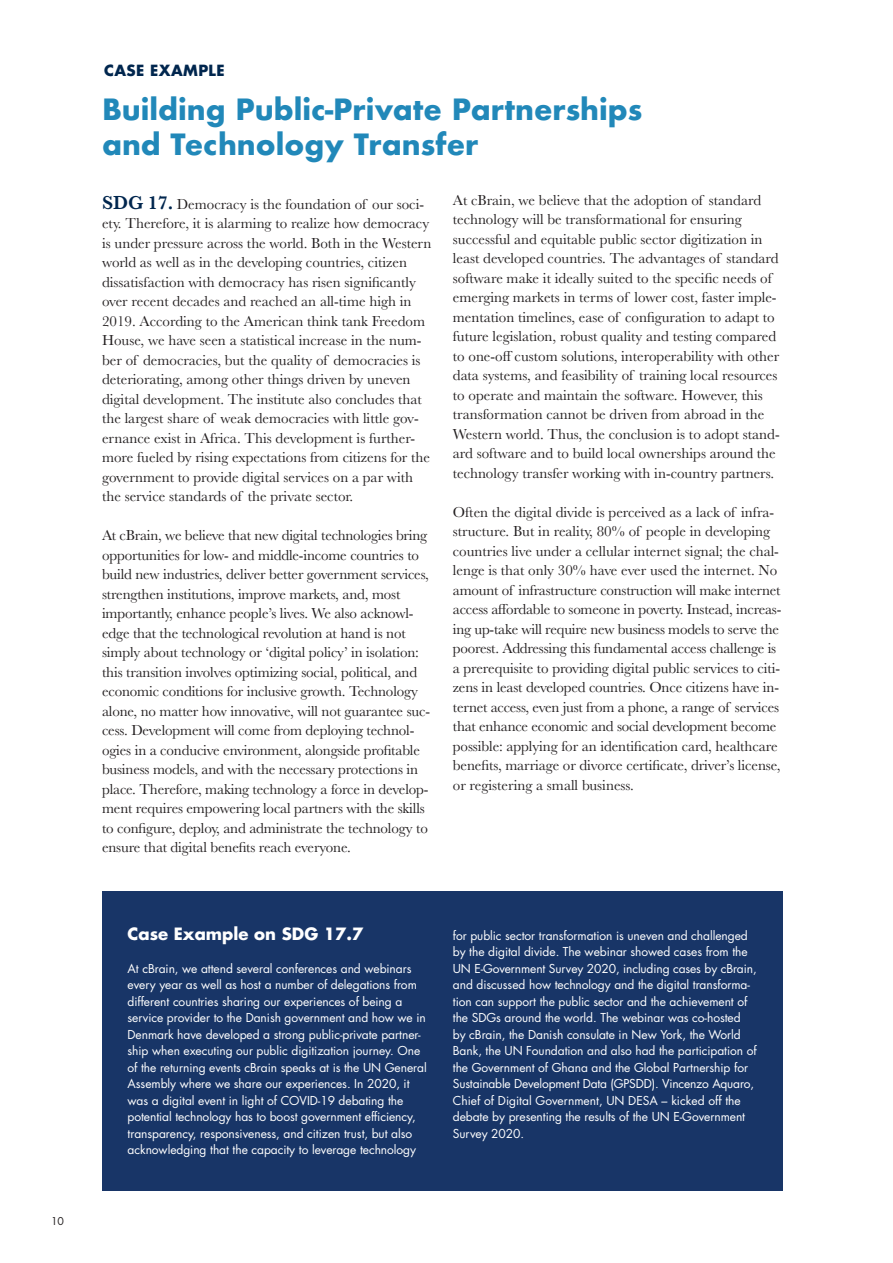
<style>
.page{position:relative;width:893px;height:1263px;background:#fff}
.page>*{position:absolute;margin:0;border:0;box-sizing:border-box;transform-origin:0 0}
.t1{font:700 28.5px/34.5px "Futura";color:#2188b9}
.t2{font:700 16.5px "Futura Std";color:#fff}
.t3{font:15px/19.5px "Baskerville";color:#231f20}
.t4{font:700 15px "Futura Std";letter-spacing:.025em;color:#00264e}
.t5{font:12px/16.5px "Futura Std";letter-spacing:-.005em;color:#fff}
.t6{font:10.5px "Futura Std";color:#231f20}
.s1{font-weight:600;font-size:19.5px;color:#00264e}
</style>
<div class="page">
<div style="left:102px;top:891px;width:680px;height:300px;background:#183567"></div>
<p class="t6" style="left:51px;top:1214px;width:14px">10</p>
<p class="t4" style="left:104px;top:61px;width:122px">CASE EXAMPLE</p>
<p class="t1" style="left:102px;top:92px;width:542px">Building Public-Private Partnerships and Technology Transfer</p>
<p class="t3" style="left:102px;top:194px;width:331px"><span class="s1">SDG 17.</span> Democracy is the foundation of our soci&shy;ety. Therefore, it is alarming to realize how democracy is under pressure across the world. Both in the Western world as well as in the developing countries, citizen dissatisfaction with democracy has risen significantly over recent decades and reached an all-time high in 2019. According to the American think tank Freedom House, we have seen a statistical increase in the num&shy;ber of democracies, but the quality of democracies is deteriorating, among other things driven by uneven digital development. The institute also concludes that the largest share of weak democracies with little gov&shy;ernance exist in Africa. This development is further&shy;more fueled by rising expectations from citizens for the government to provide digital services on a par with the service standards of the private sector.</p>
<p class="t3" style="left:102px;top:526px;width:330px">At cBrain, we believe that new digital technologies bring opportunities for low- and middle-income countries to build new industries, deliver better government services, strengthen institutions, improve markets, and, most importantly, enhance people’s lives. We also acknowl&shy;edge that the technological revolution at hand is not simply about technology or ‘digital policy’ in isolation: this transition involves optimizing social, political, and economic conditions for inclusive growth. Technology alone, no matter how innovative, will not guarantee suc&shy;cess. Development will come from deploying technol&shy;ogies in a conducive environment, alongside profitable business models, and with the necessary protections in place. Therefore, making technology a force in develop&shy;ment requires empowering local partners with the skills to configure, deploy, and administrate the technology to ensure that digital benefits reach everyone.</p>
<p class="t3" style="left:453px;top:190px;width:328px">At cBrain, we believe that the adoption of standard technology will be transformational for ensuring successful and equitable public sector digitization in least developed countries. The advantages of standard software make it ideally suited to the specific needs of emerging markets in terms of lower cost, faster imple&shy;mentation timelines, ease of configuration to adapt to future legislation, robust quality and testing compared to one-off custom solutions, interoperability with other data systems, and feasibility of training local resources to operate and maintain the software. However, this transformation cannot be driven from abroad in the Western world. Thus, the conclusion is to adopt stand&shy;ard software and to build local ownerships around the technology transfer working with in-country partners.</p>
<p class="t3" style="left:453px;top:502px;width:330px">Often the digital divide is perceived as a lack of infra&shy;structure. But in reality, 80% of people in developing countries live under a cellular internet signal; the chal&shy;lenge is that only 30% have ever used the internet. No amount of infrastructure construction will make internet access affordable to someone in poverty. Instead, increas&shy;ing up-take will require new business models to serve the poorest. Addressing this fundamental access challenge is a prerequisite to providing digital public services to citi&shy;zens in least developed countries. Once citizens have in&shy;ternet access, even just from a phone, a range of services that enhance economic and social development become possible: applying for an identification card, healthcare benefits, marriage or divorce certificate, driver’s license, or registering a small business.</p>
<p class="t2" style="left:128px;top:922px;width:237px">Case Example on SDG 17.7</p>
<p class="t5" style="left:128px;top:960px;width:301px">At cBrain, we attend several conferences and webinars every year as well as host a number of delegations from different countries sharing our experiences of being a service provider to the Danish government and how we in Denmark have developed a strong public-private partner&shy;ship when executing our public digitization journey. One of the returning events cBrain speaks at is the UN General Assembly where we share our experiences. In 2020, it was a digital event in light of COVID-19 debating the potential technology has to boost government efficiency, transparency, responsiveness, and citizen trust, but also acknowledging that the capacity to leverage technology</p>
<p class="t5" style="left:453px;top:927px;width:305px">for public sector transformation is uneven and challenged by the digital divide. The webinar showed cases from the UN E-Government Survey 2020, including cases by cBrain, and discussed how technology and the digital transforma&shy;tion can support the public sector and the achievement of the SDGs around the world. The webinar was co-hosted<br>by cBrain, the Danish consulate in New York, the World Bank, the UN Foundation and also had the participation of the Government of Ghana and the Global Partnership for Sustainable Development Data (GPSDD). Vincenzo Aquaro, Chief of Digital Government, UN DESA – kicked off the debate by presenting the results of the UN E-Government Survey 2020.</p>
</div>
